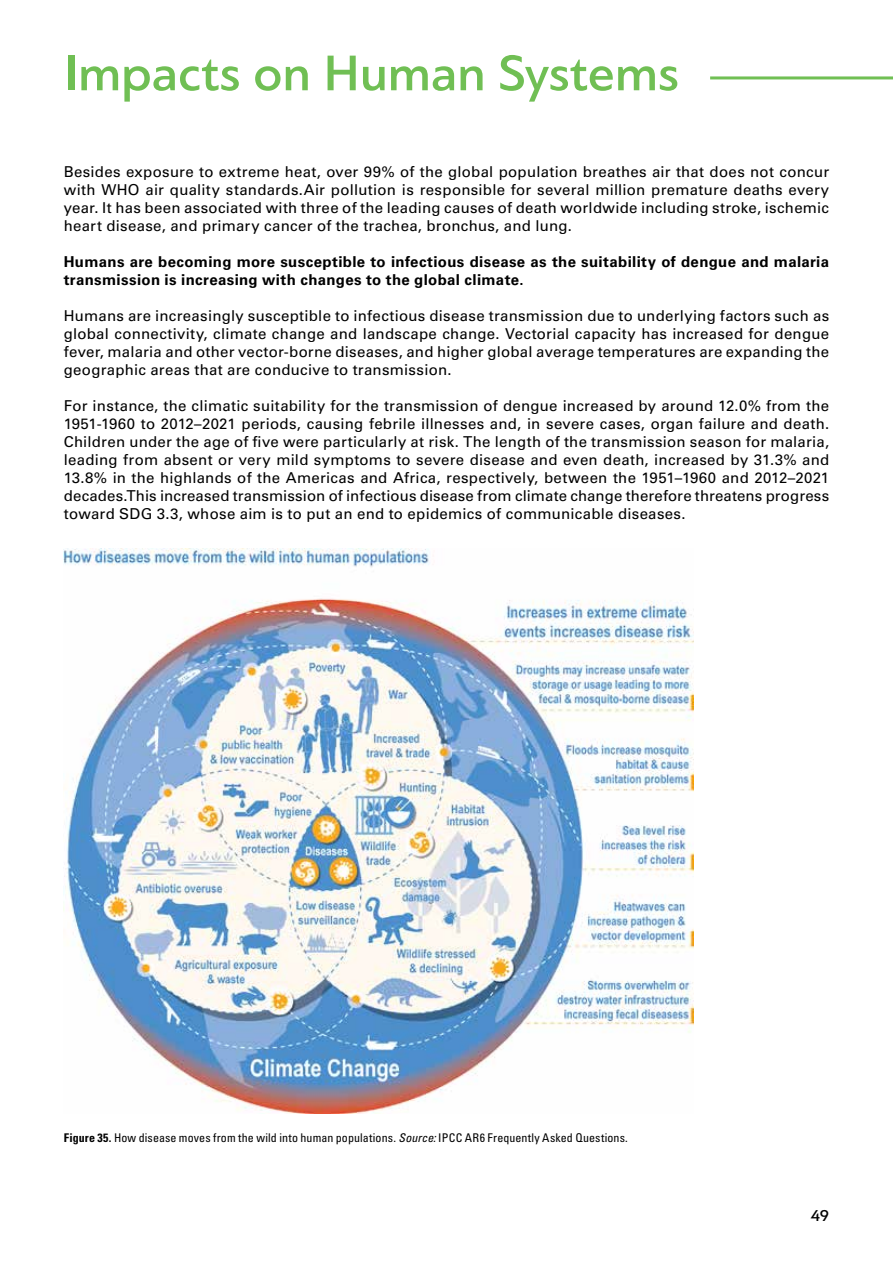
<style>
.page{position:relative;width:893px;height:1263px;background:#fff}
.page>*{position:absolute;margin:0;border:0;box-sizing:border-box;transform-origin:0 0}
.t1{font:500 52.5px "PF Bague Sans Pro";letter-spacing:-.005em;color:#70bf54}
.t2{font:500 16.5px "PF Bague Sans Pro";color:#000}
.t3{font:15px/18px "Univers LTCYR 55 Roman";letter-spacing:.015em;color:#000;text-align:justify}
.t4{font:700 15px/18px "Univers LTCYR 65";letter-spacing:.025em;color:#000}
.t5{font:condensed 12px "Univers LTCYR 57";letter-spacing:.01em;color:#000}
.s1{font-family:"Univers LTCYR 67 Bold Cond";font-stretch:normal}
.s2{font-family:"Univers LTCYR 57 Condensed Obl";font-stretch:normal}
</style>
<div class="page">
<img style="left:64px;top:549px;width:629px;height:564px">
<hr style="left:710px;top:76px;width:183px;height:3px;background:#70bf54">
<h1 class="t1" style="left:64px;top:42px;width:617px">Impacts on Human Systems</h1>
<p class="t3" style="left:64px;top:162px;width:767px">Besides exposure to extreme heat, over 99% of the global population breathes air that does not concur with WHO air quality standards.Air pollution is responsible for several million premature deaths every year. It has been associated with three of the leading causes of death worldwide including stroke, ischemic heart disease, and primary cancer of the trachea, bronchus, and lung.</p>
<p class="t4" style="left:64px;top:252px;width:767px">Humans are becoming more susceptible to infectious disease as the suitability of dengue and malaria transmission is increasing with changes to the global climate.</p>
<p class="t3" style="left:64px;top:306px;width:767px">Humans are increasingly susceptible to infectious disease transmission due to underlying factors such as global connectivity, climate change and landscape change. Vectorial capacity has increased for dengue fever, malaria and other vector-borne diseases, and higher global average temperatures are expanding the geographic areas that are conducive to transmission.</p>
<p class="t3" style="left:64px;top:396px;width:767px">For instance, the climatic suitability for the transmission of dengue increased by around 12.0% from the 1951-1960 to 2012–2021 periods, causing febrile illnesses and, in severe cases, organ failure and death.<br>Children under the age of five were particularly at risk. The length of the transmission season for malaria, leading from absent or very mild symptoms to severe disease and even death, increased by 31.3% and 13.8% in the highlands of the Americas and Africa, respectively, between the 1951–1960 and 2012–2021 decades.This increased transmission of infectious disease from climate change therefore threatens progress toward SDG 3.3, whose aim is to put an end to epidemics of communicable diseases.</p>
<p class="t5" style="left:64px;top:1130px;width:566px"><span class="s1">Figure 35.</span> How disease moves from the wild into human populations. <span class="s2">Source:</span> IPCC AR6 Frequently Asked Questions.</p>
<p class="t2" style="left:811px;top:1206px;width:20px">49</p>
</div>
